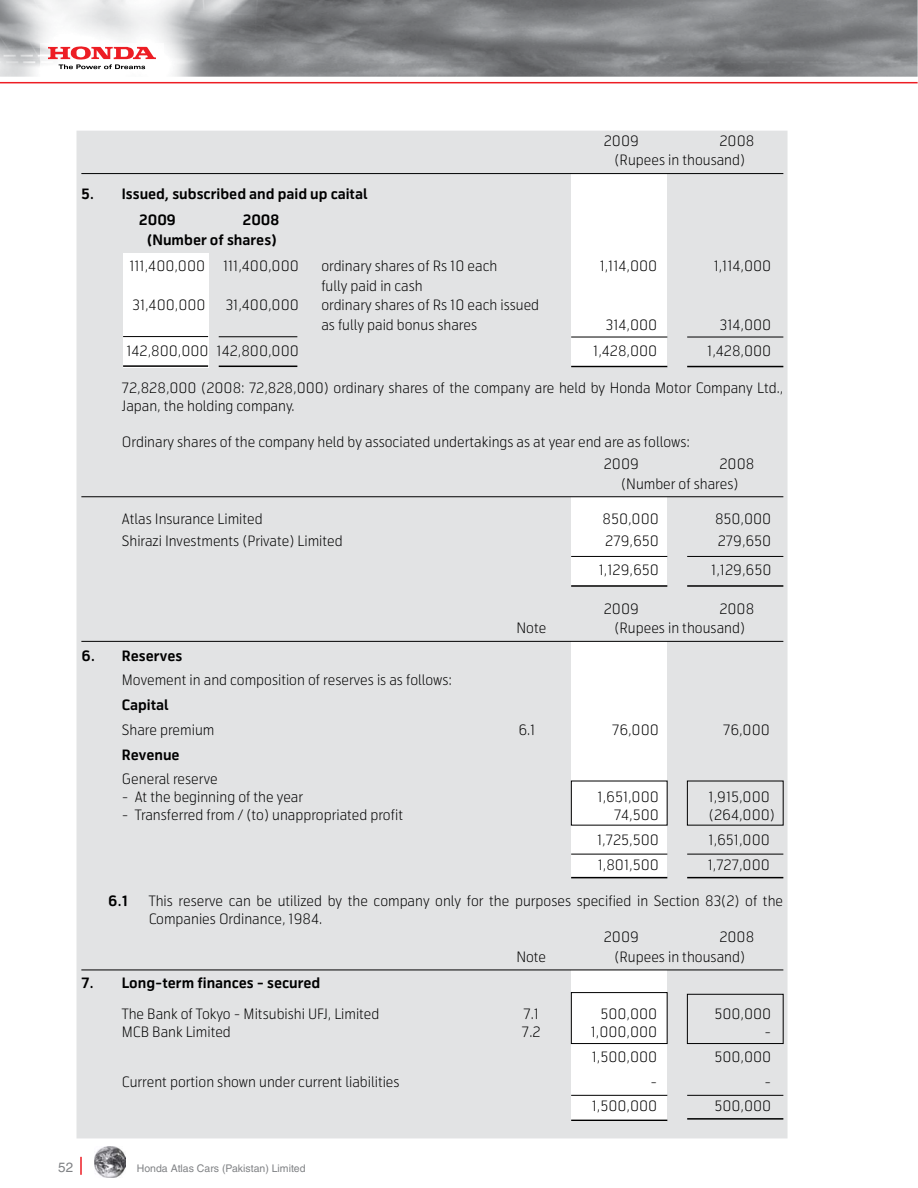
<style>
.page{position:relative;width:918px;height:1188px;background:#fff}
.page>*{position:absolute;margin:0;border:0;box-sizing:border-box;transform-origin:0 0}
.t1{font:300 14.25px/19.5px "Telenor";color:#000}
.t2{font:700 14.25px/26.2px "Telenor";color:#000}
.t3{font:13.5px "Helvetica";color:#808285}
.t4{font:10.5px "Helvetica";color:#808285}
</style>
<div class="page">
<img style="left:0;top:0;width:918px;height:77px">
<hr style="left:0;top:82px;width:918px;height:1px;background:#ed1d24">
<svg style="left:80px;top:1157px;width:2px;height:18px"></svg>
<img style="left:40px;top:44px;width:124px;height:27px">
<svg style="left:48px;top:46px;width:108px;height:23px"></svg>
<div style="left:81px;top:135px;width:702px;height:999px;background:#e2e3e4"></div>
<div style="left:77px;top:131px;width:711px;height:1007px;border:9px solid #e2e3e4"></div>
<img style="left:95px;top:1146px;width:31px;height:32px">
<div style="left:123px;top:253px;width:85px;height:114px;background:#fff"></div>
<div style="left:571px;top:174px;width:96px;height:193px;background:#fff"></div>
<div style="left:571px;top:497px;width:96px;height:88px;background:#fff"></div>
<div style="left:571px;top:641px;width:96px;height:236px;background:#fff"></div>
<div style="left:571px;top:970px;width:96px;height:151px;background:#fff"></div>
<hr style="left:81px;top:173px;width:702px;height:1px;background:#000">
<hr style="left:81px;top:496px;width:702px;height:1px;background:#000">
<hr style="left:81px;top:641px;width:702px;height:1px;background:#000">
<hr style="left:81px;top:970px;width:702px;height:1px;background:#000">
<hr style="left:687px;top:556px;width:96px;height:1px;background:#000">
<hr style="left:687px;top:854px;width:96px;height:1px;background:#000">
<hr style="left:687px;top:1095px;width:96px;height:1px;background:#000">
<hr style="left:571px;top:556px;width:96px;height:1px;background:#000">
<hr style="left:571px;top:854px;width:96px;height:1px;background:#000">
<hr style="left:571px;top:1095px;width:96px;height:1px;background:#000">
<hr style="left:687px;top:337px;width:96px;height:1px;background:#000">
<hr style="left:571px;top:337px;width:96px;height:1px;background:#000">
<hr style="left:123px;top:336px;width:85px;height:1px;background:#000">
<hr style="left:219px;top:337px;width:78px;height:1px;background:#000">
<hr style="left:687px;top:585px;width:96px;height:2px;background:#000">
<hr style="left:687px;top:877px;width:96px;height:1px;background:#000">
<hr style="left:687px;top:1118px;width:96px;height:2px;background:#000">
<hr style="left:571px;top:585px;width:96px;height:2px;background:#000">
<hr style="left:571px;top:877px;width:96px;height:1px;background:#000">
<hr style="left:571px;top:1120px;width:96px;height:1px;background:#000">
<hr style="left:687px;top:366px;width:96px;height:1px;background:#000">
<hr style="left:571px;top:366px;width:96px;height:1px;background:#000">
<hr style="left:123px;top:365px;width:85px;height:2px;background:#000">
<hr style="left:219px;top:366px;width:78px;height:1px;background:#000">
<div style="left:687px;top:994px;width:96px;height:50px;border:1px solid #000"></div>
<div style="left:571px;top:992px;width:96px;height:52px;border:1px solid #000"></div>
<p class="t1" style="left:604px;top:131px;width:37px">2009</p>
<p class="t1" style="left:615px;top:131px;width:141px;text-indent:105px">2008 (Rupees in thousand)</p>
<p class="t2" style="left:139px;top:182px;width:230px;text-indent:-58px">5. Issued, subscribed and paid up caital<br>2009</p>
<p class="t2" style="left:147px;top:211px;width:134px;line-height:19.5px;text-align:right">2008<br>(Number of shares)</p>
<p class="t1" style="left:129px;top:257px;width:171px">111,400,000 111,400,000</p>
<p class="t1" style="left:321px;top:257px;width:178px">ordinary shares of Rs 10 each</p>
<p class="t1" style="left:600px;top:257px;width:59px">1,114,000</p>
<p class="t1" style="left:714px;top:257px;width:59px">1,114,000</p>
<p class="t1" style="left:321px;top:276px;width:103px">fully paid in cash</p>
<p class="t1" style="left:132px;top:295px;width:75px">31,400,000</p>
<p class="t1" style="left:226px;top:295px;width:75px">31,400,000</p>
<p class="t1" style="left:321px;top:295px;width:219px">ordinary shares of Rs 10 each issued as fully paid bonus shares</p>
<p class="t1" style="left:606px;top:315px;width:53px">314,000</p>
<p class="t1" style="left:720px;top:315px;width:53px">314,000</p>
<p class="t1" style="left:126px;top:341px;width:174px">142,800,000 142,800,000</p>
<p class="t1" style="left:593px;top:341px;width:66px">1,428,000</p>
<p class="t1" style="left:707px;top:341px;width:66px">1,428,000</p>
<p class="t1" style="left:122px;top:379px;width:663px;line-height:18px">72,828,000 (2008: 72,828,000) ordinary shares of the company are held by Honda Motor Company Ltd.,<br>Japan, the holding company.</p>
<p class="t1" style="left:122px;top:433px;width:569px">Ordinary shares of the company held by associated undertakings as at year end are as follows:</p>
<p class="t1" style="left:604px;top:454px;width:37px">2009</p>
<p class="t1" style="left:621px;top:454px;width:135px;text-indent:98px">2008 (Number of shares)</p>
<p class="t1" style="left:122px;top:509px;width:142px">Atlas Insurance Limited</p>
<p class="t1" style="left:603px;top:509px;width:58px">850,000</p>
<p class="t1" style="left:715px;top:509px;width:58px">850,000</p>
<p class="t1" style="left:122px;top:531px;width:222px">Shirazi Investments (Private) Limited</p>
<p class="t1" style="left:605px;top:531px;width:55px">279,650</p>
<p class="t1" style="left:718px;top:531px;width:55px">279,650</p>
<p class="t1" style="left:599px;top:561px;width:62px">1,129,650</p>
<p class="t1" style="left:711px;top:561px;width:62px">1,129,650</p>
<p class="t1" style="left:604px;top:599px;width:37px">2009</p>
<p class="t1" style="left:719px;top:599px;width:36px">2008</p>
<p class="t1" style="left:516px;top:619px;width:31px">Note</p>
<p class="t1" style="left:615px;top:619px;width:132px">(Rupees in thousand)</p>
<p class="t2" style="left:81px;top:643px;width:103px">6. Reserves</p>
<p class="t1" style="left:122px;top:671px;width:331px">Movement in and composition of reserves is as follows:</p>
<p class="t2" style="left:122px;top:692px;width:48px">Capital</p>
<p class="t1" style="left:122px;top:720px;width:94px">Share premium</p>
<p class="t1" style="left:518px;top:720px;width:19px">6.1</p>
<p class="t1" style="left:612px;top:720px;width:48px">76,000</p>
<p class="t1" style="left:723px;top:720px;width:48px">76,000</p>
<p class="t2" style="left:122px;top:742px;width:59px">Revenue</p>
<p class="t1" style="left:122px;top:770px;width:97px">General reserve</p>
<p class="t1" style="left:122px;top:788px;width:183px">- At the beginning of the year</p>
<p class="t1" style="left:598px;top:788px;width:63px">1,651,000</p>
<p class="t1" style="left:709px;top:788px;width:63px">1,915,000</p>
<p class="t1" style="left:122px;top:806px;width:283px">- Transferred from / (to) unappropriated profit</p>
<p class="t1" style="left:614px;top:806px;width:46px">74,500</p>
<p class="t1" style="left:709px;top:806px;width:67px">(264,000)</p>
<p class="t1" style="left:597px;top:830px;width:63px">1,725,500</p>
<p class="t1" style="left:709px;top:830px;width:63px">1,651,000</p>
<p class="t1" style="left:598px;top:855px;width:63px">1,801,500</p>
<p class="t1" style="left:708px;top:855px;width:64px">1,727,000</p>
<p class="t2" style="left:108px;top:888px;width:21px">6.1</p>
<p class="t1" style="left:149px;top:892px;width:636px;line-height:18px">This reserve can be utilized by the company only for the purposes specified in Section 83(2) of the<br>Companies Ordinance, 1984.</p>
<p class="t1" style="left:604px;top:928px;width:37px">2009</p>
<p class="t1" style="left:719px;top:928px;width:36px">2008</p>
<p class="t1" style="left:516px;top:947px;width:31px">Note</p>
<p class="t1" style="left:614px;top:947px;width:132px">(Rupees in thousand)</p>
<p class="t2" style="left:81px;top:970px;width:241px">7. Long-term finances - secured</p>
<p class="t1" style="left:122px;top:1004px;width:259px">The Bank of Tokyo - Mitsubishi UFJ, Limited</p>
<p class="t1" style="left:524px;top:1004px;width:17px">7.1</p>
<p class="t1" style="left:600px;top:1004px;width:58px">500,000</p>
<p class="t1" style="left:714px;top:1004px;width:58px">500,000</p>
<p class="t1" style="left:122px;top:1022px;width:111px">MCB Bank Limited</p>
<p class="t1" style="left:522px;top:1022px;width:20px">7.2</p>
<p class="t1" style="left:591px;top:1022px;width:68px">1,000,000</p>
<p class="t1" style="left:765px;top:1022px;width:8px">-</p>
<p class="t1" style="left:592px;top:1047px;width:67px">1,500,000</p>
<p class="t1" style="left:714px;top:1047px;width:58px">500,000</p>
<p class="t1" style="left:122px;top:1072px;width:279px">Current portion shown under current liabilities</p>
<p class="t1" style="left:651px;top:1072px;width:8px">-</p>
<p class="t1" style="left:765px;top:1072px;width:8px">-</p>
<p class="t1" style="left:592px;top:1097px;width:67px">1,500,000</p>
<p class="t1" style="left:714px;top:1097px;width:58px">500,000</p>
<p class="t3" style="left:58px;top:1160px;width:17px">52</p>
<p class="t4" style="left:137px;top:1162px;width:170px">Honda Atlas Cars (Pakistan) Limited</p>
</div>
